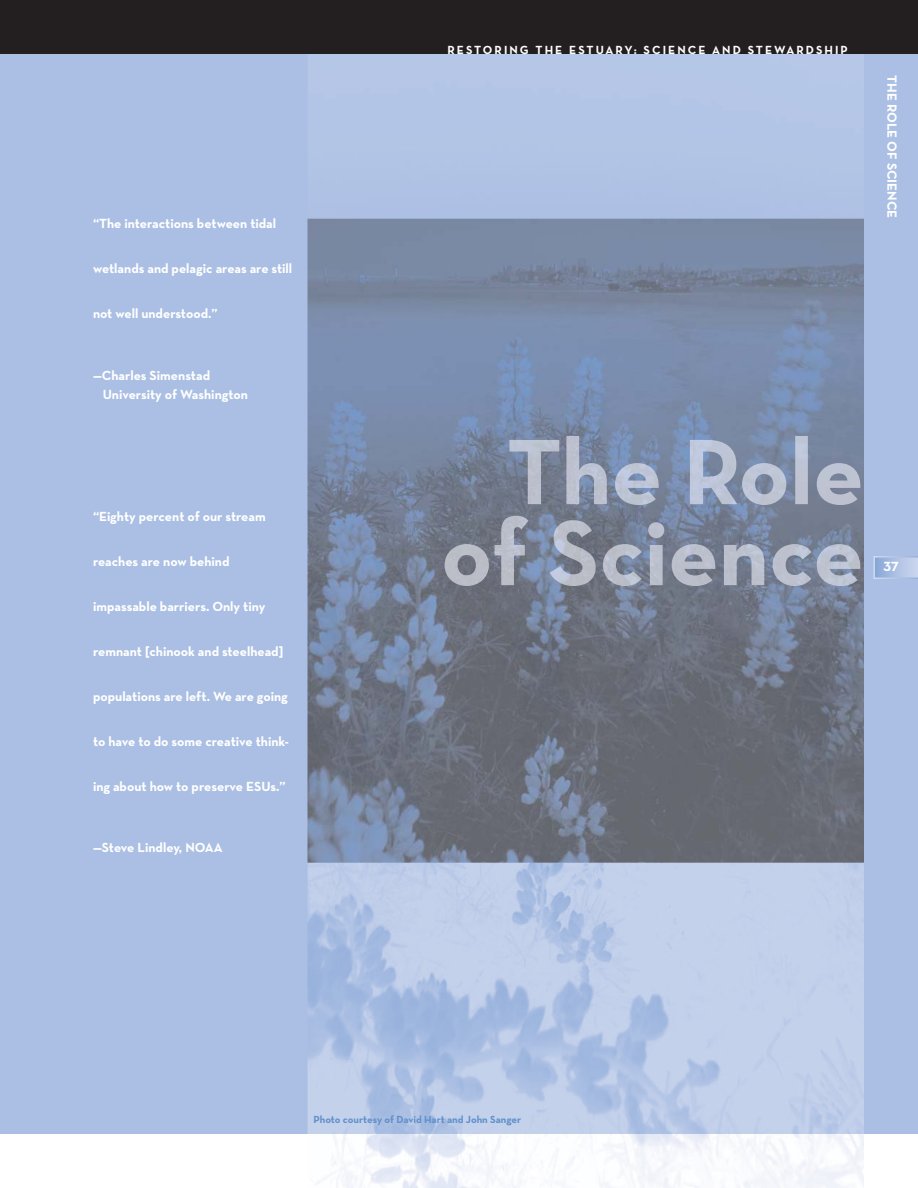
<style>
.page{position:relative;width:918px;height:1188px;background:#fff}
.page>*{position:absolute;margin:0;border:0;box-sizing:border-box;transform-origin:0 0}
.t1{font:700 13.5px/19.2px "Neutra Text";color:#fff}
.t2{font:13.5px "Neutra Text Bold Alt";color:#fff}
.t3{font:700 12px "Neutra Text";letter-spacing:.17em;color:#fff}
.t4{font:700 10.5px "Neutra Text";color:#6190cb}
</style>
<div class="page">
<div style="left:0;top:54px;width:918px;height:1080px;background:#aabfe3"></div>
<svg style="left:873px;top:556px;width:45px;height:23px"></svg>
<div style="left:308px;top:54px;width:556px;height:165px;background:#b3c5e6"></div>
<img style="left:308px;top:863px;width:556px;height:325px">
<img style="left:308px;top:219px;width:556px;height:644px">
<img style="left:509px;top:436px;width:352px;height:69px">
<img style="left:445px;top:516px;width:415px;height:70px">
<div style="left:0;top:0;width:918px;height:54px;background:#231f20"></div>
<p class="t1" style="left:93px;top:215px;width:185px">“The interactions between tidal</p>
<p class="t1" style="left:93px;top:260px;width:201px">wetlands and pelagic areas are still</p>
<p class="t1" style="left:93px;top:305px;width:126px">not well understood.”</p>
<p class="t1" style="left:103px;top:367px;width:147px;text-indent:-10px">—Charles Simenstad<br>University of Washington</p>
<p class="t1" style="left:93px;top:508px;width:174px">“Eighty percent of our stream</p>
<p class="t1" style="left:93px;top:553px;width:138px">reaches are now behind</p>
<p class="t1" style="left:93px;top:598px;width:174px">impassable barriers. Only tiny</p>
<p class="t1" style="left:93px;top:643px;width:192px">remnant [chinook and steelhead]</p>
<p class="t1" style="left:93px;top:688px;width:196px">populations are left. We are going</p>
<p class="t1" style="left:93px;top:733px;width:197px">to have to do some creative think-</p>
<p class="t1" style="left:93px;top:778px;width:194px">ing about how to preserve ESUs.”</p>
<p class="t1" style="left:93px;top:839px;width:131px">—Steve Lindley, NOAA</p>
<p class="t3" style="left:447px;top:45px;width:402px">RESTORING THE ESTUARY: SCIENCE AND STEWARDSHIP</p>
<p class="t1" style="left:901px;top:75px;width:145px;rotate:90deg">THE ROLE OF SCIENCE</p>
<p class="t2" style="left:883px;top:561px;width:17px">37</p>
<p class="t4" style="left:314px;top:1116px;width:209px">Photo courtesy of David Hart and John Sanger</p>
</div>
